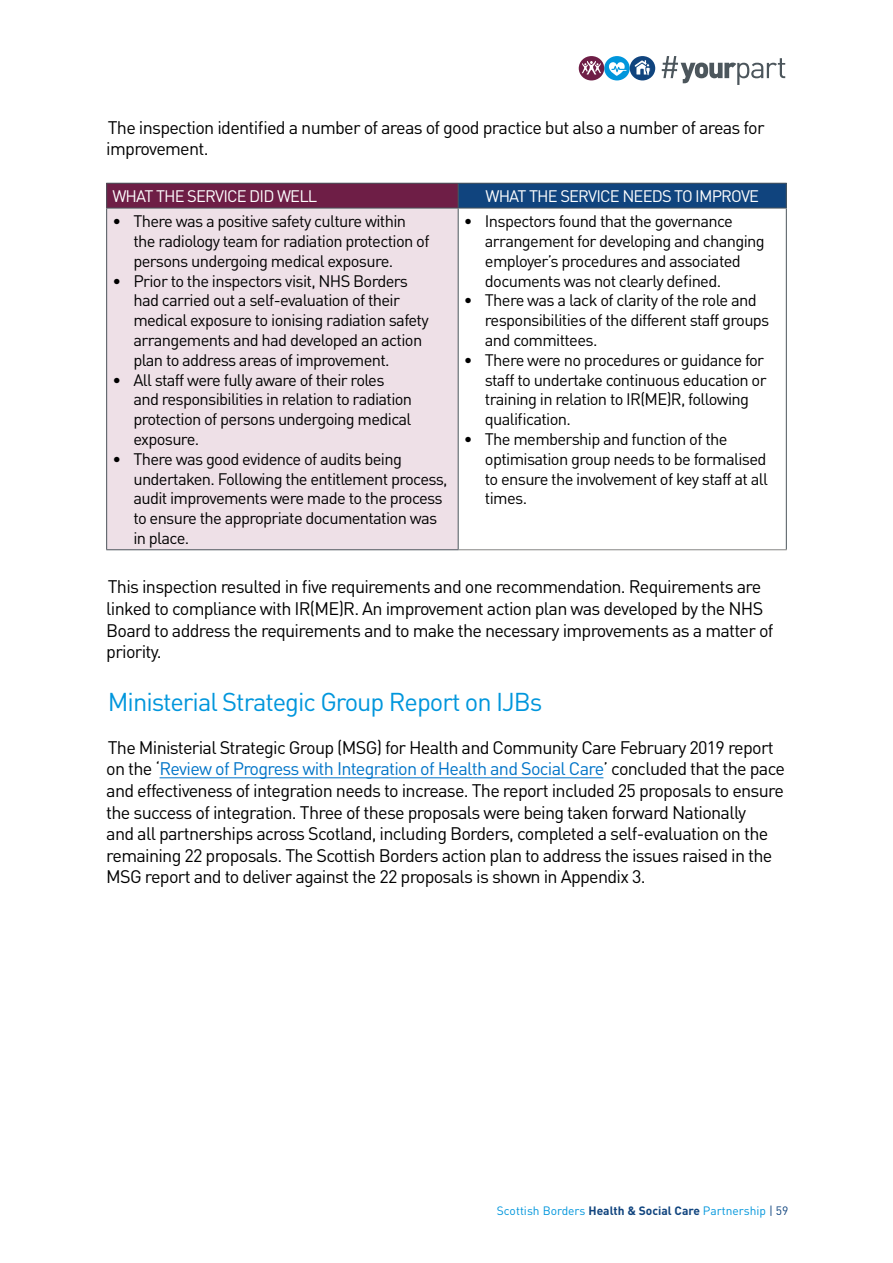
<style>
.page{position:relative;width:893px;height:1263px;background:#fff}
.page>*{position:absolute;margin:0;border:0;box-sizing:border-box;transform-origin:0 0}
.t1{font:25.5px "DIN";letter-spacing:-.04em;color:#0096dc}
.t2{font:18px/21.6px "DIN";letter-spacing:-.04em;color:#000}
.t3{font:16.5px/19.8px "DIN";letter-spacing:-.04em;color:#000}
.t4{font:16.5px "DIN";letter-spacing:-.05em;color:#fff}
.t5{font:12px "DIN";color:#0096dc}
.s1{color:#0074c8}
.s2{font-weight:700;color:#10447e}
.s3{color:#10447e}
</style>
<div class="page">
<div style="left:604px;top:56px;width:26px;height:24px;background:#0096dc;border-radius:50%"></div>
<div style="left:579px;top:56px;width:25px;height:24px;background:#6e1e46;border-radius:50%"></div>
<svg style="left:582px;top:61px;width:19px;height:14px"></svg>
<div style="left:630px;top:56px;width:25px;height:24px;background:#10447e;border-radius:50%"></div>
<svg style="left:662px;top:56px;width:123px;height:29px"></svg>
<svg style="left:635px;top:60px;width:15px;height:16px"></svg>
<svg style="left:609px;top:62px;width:17px;height:14px"></svg>
<div style="left:107px;top:183px;width:351px;height:25px;background:#6e1e46"></div>
<div style="left:458px;top:183px;width:328px;height:25px;background:#10447e"></div>
<div style="left:107px;top:208px;width:351px;height:342px;background:#eee0e7"></div>
<hr style="left:459px;top:549px;width:328px;height:1px;background:#858584">
<hr style="left:106px;top:183px;width:352px;height:1px;background:#4c565c">
<svg style="left:106px;top:184px;width:1px;height:24px"></svg>
<hr style="left:458px;top:183px;width:329px;height:1px;background:#4c565c">
<svg style="left:458px;top:184px;width:1px;height:24px"></svg>
<svg style="left:786px;top:184px;width:1px;height:24px"></svg>
<hr style="left:106px;top:208px;width:352px;height:1px;background:#4c565c">
<hr style="left:106px;top:208px;width:1px;height:341px;background:#4c565c">
<hr style="left:458px;top:208px;width:329px;height:1px;background:#4c565c">
<hr style="left:458px;top:208px;width:1px;height:341px;background:#4c565c">
<hr style="left:786px;top:208px;width:1px;height:341px;background:#4c565c">
<hr style="left:106px;top:549px;width:353px;height:1px;background:#4c565c">
<hr style="left:160px;top:777px;width:443px;height:1px;background:#0074c8">
<p class="t2" style="left:106px;top:116px;width:660px">The inspection identified a number of areas of good practice but also a number of areas for improvement.</p>
<p class="t4" style="left:112px;top:186px;width:207px">WHAT THE SERVICE DID WELL</p>
<p class="t4" style="left:485px;top:186px;width:275px">WHAT THE SERVICE NEEDS TO IMPROVE</p>
<p class="t3" style="left:133px;top:211px;width:298px;text-indent:-21px">• There was a positive safety culture within the radiology team for radiation protection of persons undergoing medical exposure.</p>
<p class="t3" style="left:133px;top:270px;width:297px;text-indent:-21px">• Prior to the inspectors visit, NHS Borders had carried out a self-evaluation of their medical exposure to ionising radiation safety arrangements and had developed an action plan to address areas of improvement.</p>
<p class="t3" style="left:133px;top:369px;width:280px;text-indent:-21px">• All staff were fully aware of their roles and responsibilities in relation to radiation protection of persons undergoing medical exposure.</p>
<p class="t3" style="left:133px;top:449px;width:316px;text-indent:-21px">• There was good evidence of audits being undertaken. Following the entitlement process, audit improvements were made to the process to ensure the appropriate documentation was in place.</p>
<p class="t3" style="left:485px;top:211px;width:281px;text-indent:-21px">• Inspectors found that the governance arrangement for developing and changing employer’s procedures and associated documents was not clearly defined.</p>
<p class="t3" style="left:485px;top:290px;width:286px;text-indent:-21px">• There was a lack of clarity of the role and responsibilities of the different staff groups and committees.</p>
<p class="t3" style="left:485px;top:350px;width:283px;text-indent:-21px">• There were no procedures or guidance for staff to undertake continuous education or training in relation to IR(ME)R, following qualification.</p>
<p class="t3" style="left:485px;top:429px;width:285px;text-indent:-21px">• The membership and function of the optimisation group needs to be formalised to ensure the involvement of key staff at all times.</p>
<p class="t2" style="left:106px;top:576px;width:669px">This inspection resulted in five requirements and one recommendation. Requirements are linked to compliance with IR(ME)R. An improvement action plan was developed by the NHS Board to address the requirements and to make the necessary improvements as a matter of priority.</p>
<h1 class="t1" style="left:108px;top:685px;width:436px">Ministerial Strategic Group Report on IJBs</h1>
<p class="t2" style="left:106px;top:736px;width:680px">The Ministerial Strategic Group (MSG) for Health and Community Care February 2019 report on the ‘<span class="s1">Review of Progress with Integration of Health and Social Care</span>’ concluded that the pace and effectiveness of integration needs to increase. The report included 25 proposals to ensure the success of integration. Three of these proposals were being taken forward Nationally<br>and all partnerships across Scotland, including Borders, completed a self-evaluation on the remaining 22 proposals. The Scottish Borders action plan to address the issues raised in the MSG report and to deliver against the 22 proposals is shown in Appendix 3.</p>
<p class="t5" style="left:497px;top:1203px;width:293px">Scottish Borders <span class="s2">Health &amp; Social Care</span> Partnership <span class="s3">| 59</span></p>
</div>
